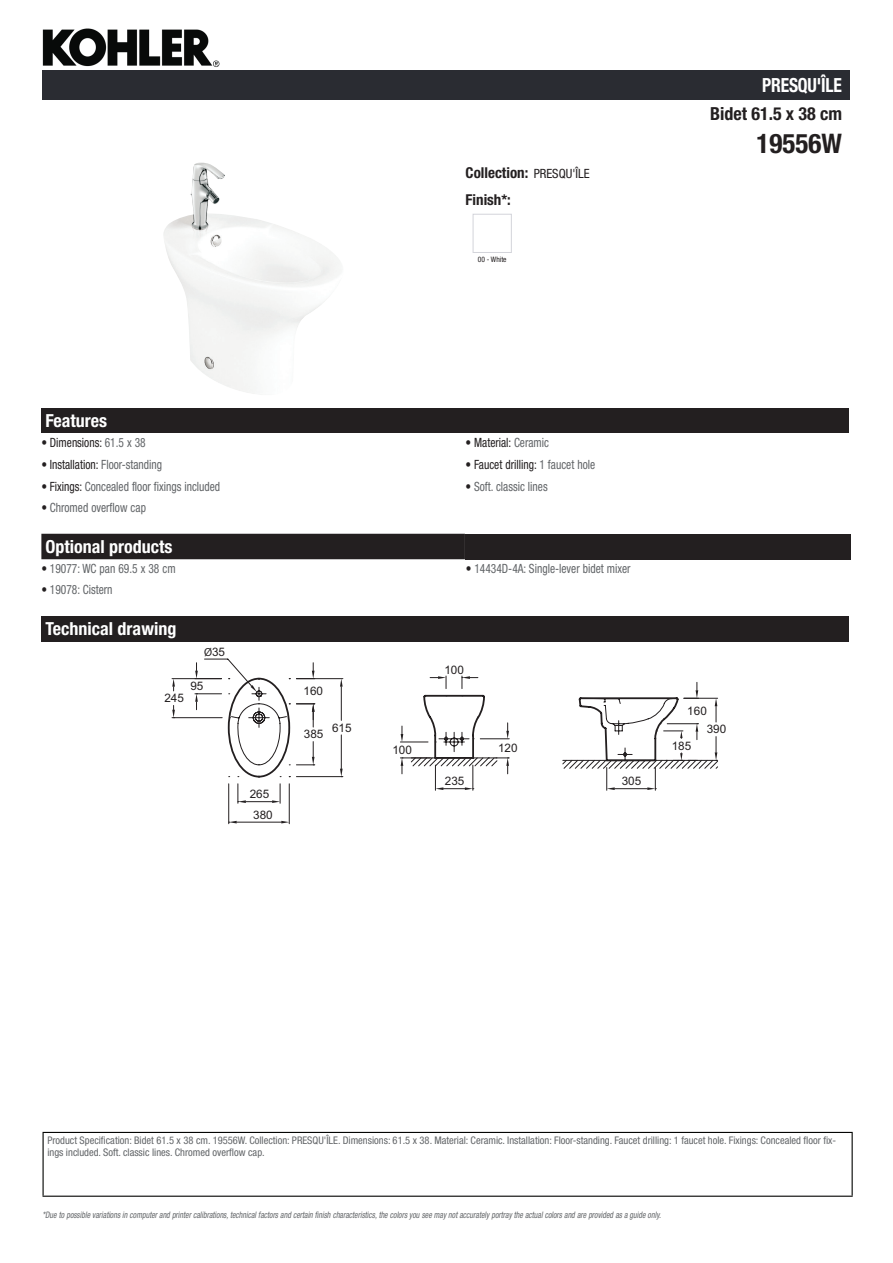
<style>
.page{position:relative;width:893px;height:1263px;background:#fff}
.page>*{position:absolute;margin:0;border:0;box-sizing:border-box;transform-origin:0 0}
.t1{font:700 condensed 27px "Helvetica Neue LT Std";color:#231f20}
.t2{font:700 condensed 19.5px "Helvetica Neue LT Std";letter-spacing:-.01em;color:#fff;scale:.9 1}
.t3{font:700 condensed 18px "Helvetica Neue LT Std";color:#fff}
.t4{font:700 condensed 18px "Helvetica Neue LT Std";color:#231f20}
.t5{font:700 condensed 15px/27.8px "Helvetica Neue LT Std";color:#231f20}
.t6{font:condensed 12.75px "Helvetica Neue LT Std";color:#626568;scale:.9 1}
.t7{font:condensed 12.75px "Helvetica Neue LT Std";color:#231f20;scale:.9 1}
.t8{font:11.7px "Arial";color:#231f20}
.t9{font:condensed 10.5px/12px "Helvetica Neue LT Std";color:#626568}
.t10{font:italic condensed 9px "Helvetica Neue LT Std";color:#626568;scale:.87 1}
.t11{font:condensed 7.5px "Helvetica Neue LT Std";color:#231f20}
.s1{font-weight:400;font-size:12.75px}
.s2{color:#626568}
.s3{color:#231f20}
.s4{font-family:"Myriad Pro"}
</style>
<div class="page">
<img style="left:42px;top:28px;width:188px;height:53px">
<img style="left:163px;top:163px;width:176px;height:231px">
<div style="left:473px;top:214px;width:39px;height:39px;border:1px solid #d3d4da"></div>
<div style="left:41px;top:408px;width:808px;height:25px;background:#231f20"></div>
<div style="left:41px;top:534px;width:424px;height:25px;background:#231f20"></div>
<div style="left:465px;top:534px;width:385px;height:25px;background:#231f20"></div>
<div style="left:41px;top:616px;width:808px;height:25px;background:#231f20"></div>
<hr style="left:289px;top:784px;width:1px;height:40px;background:#231f20">
<hr style="left:228px;top:784px;width:1px;height:40px;background:#231f20">
<hr style="left:237px;top:822px;width:44px;height:1px;background:#231f20">
<svg style="left:281px;top:821px;width:8px;height:2px"></svg>
<svg style="left:229px;top:821px;width:8px;height:2px"></svg>
<hr style="left:172px;top:678px;width:50px;height:1px;background:#231f20">
<hr style="left:172px;top:717px;width:50px;height:1px;background:#231f20">
<svg style="left:172px;top:679px;width:3px;height:12px"></svg>
<svg style="left:172px;top:705px;width:3px;height:13px"></svg>
<svg style="left:195px;top:658px;width:523px;height:145px"></svg>
<div style="left:43px;top:71px;width:807px;height:29px;background:#2a2c32"></div>
<hr style="left:43px;top:1132px;width:810px;height:1px;background:#040503">
<hr style="left:43px;top:1133px;width:1px;height:62px;background:#040503">
<hr style="left:852px;top:1133px;width:1px;height:62px;background:#040503">
<hr style="left:43px;top:1195px;width:810px;height:2px;background:#040503">
<h2 class="t2" style="left:762px;top:74px;width:90px">PRESQU'ÎLE</h2>
<h3 class="t4" style="left:710px;top:103px;width:134px">Bidet 61.5 x 38 cm</h3>
<h3 class="t5" style="left:466px;top:158px;width:125px">Collection: <span class="s1">PRESQU'ÎLE<br></span>Finish*:</h3>
<p class="t11" style="left:478px;top:255px;width:30px">00 - White</p>
<h1 class="t1" style="left:757px;top:127px;width:87px">19556W</h1>
<h3 class="t3" style="left:46px;top:410px;width:63px">Features</h3>
<p class="t7" style="left:41px;top:435px;width:117px">• Dimensions: <span class="s2">61.5 x 38</span></p>
<p class="t7" style="left:466px;top:435px;width:94px">• Material: <span class="s2">Ceramic</span></p>
<p class="t7" style="left:41px;top:457px;width:136px">• Installation: <span class="s2">Floor-standing</span></p>
<p class="t7" style="left:466px;top:457px;width:145px">• Faucet drilling: <span class="s2">1 faucet hole</span></p>
<p class="t6" style="left:41px;top:479px;width:200px"><span class="s3">• Fixings:</span> Concealed floor fixings included</p>
<p class="t6" style="left:466px;top:479px;width:93px"><span class="s3">•</span> Soft. classic lines</p>
<p class="t6" style="left:41px;top:501px;width:118px"><span class="s3">•</span> Chromed overflow cap</p>
<h3 class="t3" style="left:46px;top:536px;width:128px">Optional products</h3>
<p class="t6" style="left:41px;top:561px;width:151px"><span class="s3">•</span> 19077: WC pan 69.5 x 38 cm</p>
<p class="t6" style="left:466px;top:561px;width:184px"><span class="s3">•</span> 14434D-4A: Single-lever bidet mixer</p>
<p class="t6" style="left:41px;top:583px;width:81px"><span class="s3">•</span> 19078: Cistern</p>
<h3 class="t3" style="left:46px;top:618px;width:132px">Technical drawing</h3>
<p class="t8" style="left:204px;top:644px;width:23px"><span class="s4">Ø</span>35</p>
<p class="t8" style="left:190px;top:678px;width:15px">95</p>
<p class="t8" style="left:164px;top:690px;width:21px">245</p>
<p class="t8" style="left:250px;top:786px;width:21px">265</p>
<p class="t8" style="left:253px;top:807px;width:21px">380</p>
<p class="t8" style="left:304px;top:683px;width:21px">160</p>
<p class="t8" style="left:304px;top:726px;width:21px">385</p>
<p class="t8" style="left:332px;top:720px;width:21px">615</p>
<p class="t8" style="left:392px;top:742px;width:21px">100</p>
<p class="t8" style="left:444px;top:662px;width:21px">100</p>
<p class="t8" style="left:498px;top:740px;width:21px">120</p>
<p class="t8" style="left:445px;top:773px;width:21px">235</p>
<p class="t8" style="left:622px;top:773px;width:21px">305</p>
<p class="t8" style="left:687px;top:703px;width:21px">160</p>
<p class="t8" style="left:672px;top:738px;width:21px">185</p>
<p class="t8" style="left:707px;top:721px;width:21px">390</p>
<p class="t9" style="left:47px;top:1134px;width:790px">Product Specification: Bidet 61.5 x 38 cm. 19556W. Collection: PRESQU'ÎLE. Dimensions: 61.5 x 38. Material: Ceramic. Installation: Floor-standing. Faucet drilling: 1 faucet hole. Fixings: Concealed floor fix&shy;ings included. Soft. classic lines. Chromed overflow cap.</p>
<p class="t10" style="left:43px;top:1210px;width:714px">*Due to possible variationsin computerand printercalibrations,technicalfactorsand certain finish characteristics,the colorsyou see maynotaccuratelyportraythe actualcolorsand are provided asa guide only.</p>
</div>
